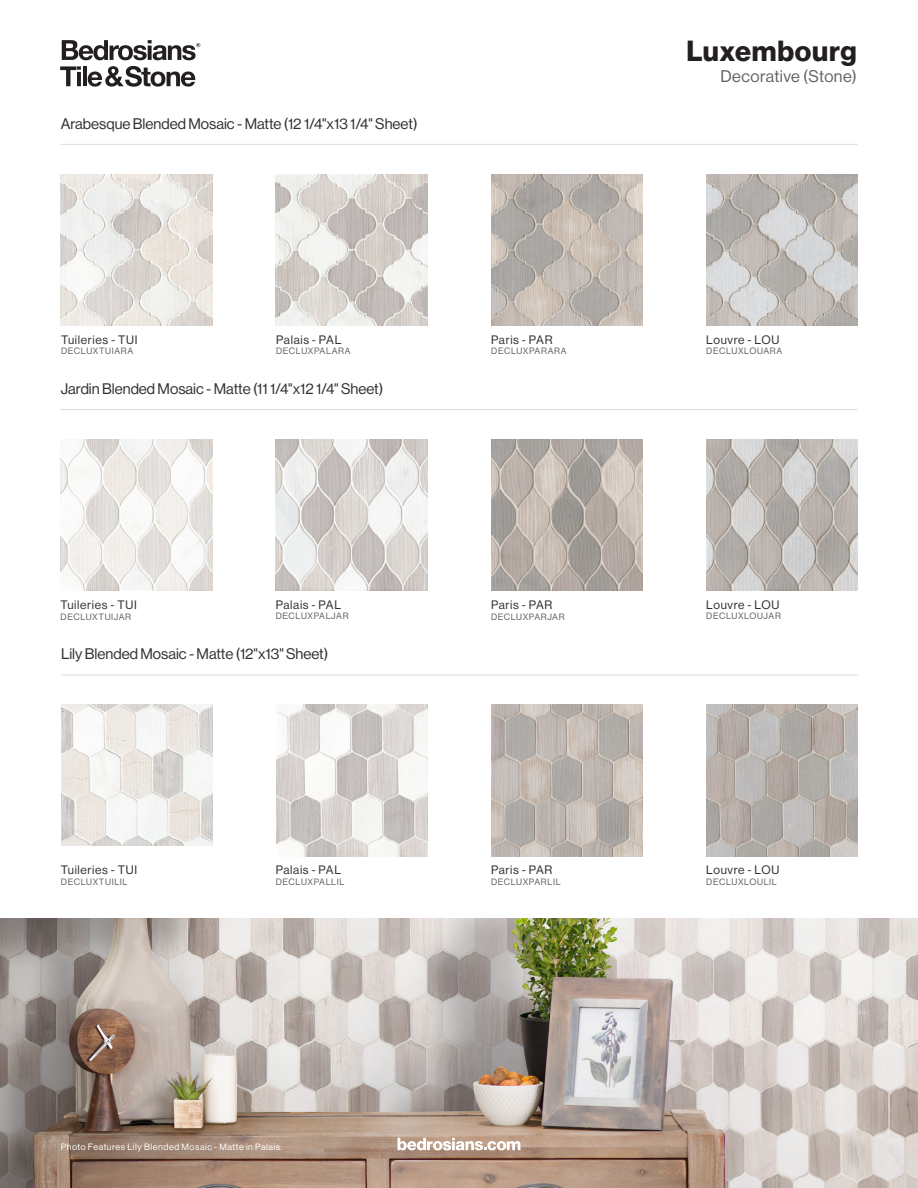
<style>
.page{position:relative;width:918px;height:1188px;background:#fff}
.page>*{position:absolute;margin:0;border:0;box-sizing:border-box;transform-origin:0 0}
.t1{font:28.5px "N Haas Grotesk DS Std 75 Bd";letter-spacing:.025em;color:#231f20}
.t2{font:16.5px "N Haas Grotesk DS Std 55 Rg";letter-spacing:.025em;color:#636366}
.J-Color_Name{font:15px "N Haas Grotesk DS Std 55 Rg";color:#312f30}
.J-Item_Codes{font:12px "N Haas Grotesk DS Std 55 Rg";letter-spacing:.055em;color:#312f30}
.J-Item_Codes-2{font:9px "N Haas Grotesk DS Std 55 Rg";letter-spacing:.065em;color:#636366}
.t3{font:9px "N Haas Grotesk DS Std 55 Rg";letter-spacing:.06em;color:#fff}
</style>
<div class="page">
<img style="left:0;top:918px;width:918px;height:270px">
<img style="left:61px;top:174px;width:151px;height:152px">
<img style="left:276px;top:174px;width:151px;height:152px">
<img style="left:491px;top:174px;width:152px;height:152px">
<img style="left:706px;top:174px;width:152px;height:152px">
<hr style="left:61px;top:144px;width:796px;height:1px;background:#dcdddf">
<img style="left:61px;top:439px;width:151px;height:152px">
<img style="left:276px;top:439px;width:151px;height:152px">
<img style="left:491px;top:439px;width:152px;height:152px">
<img style="left:706px;top:439px;width:152px;height:152px">
<hr style="left:61px;top:409px;width:796px;height:1px;background:#dcdddf">
<img style="left:61px;top:705px;width:152px;height:140px">
<img style="left:276px;top:705px;width:152px;height:151px">
<img style="left:491px;top:705px;width:152px;height:151px">
<img style="left:706px;top:705px;width:152px;height:151px">
<hr style="left:61px;top:675px;width:796px;height:1px;background:#dcdddf">
<svg style="left:61px;top:66px;width:20px;height:20px"></svg>
<hr style="left:83px;top:66px;width:4px;height:20px;background:#231f20">
<svg style="left:88px;top:66px;width:107px;height:21px"></svg>
<svg style="left:62px;top:40px;width:138px;height:20px"></svg>
<svg style="left:398px;top:1138px;width:122px;height:12px"></svg>
<p class="J-Color_Name" style="left:61px;top:115px;width:358px">Arabesque Blended Mosaic - Matte (12 1/4"x13 1/4" Sheet)</p>
<p class="J-Item_Codes" style="left:61px;top:333px;width:78px">Tuileries - TUI</p>
<p class="J-Item_Codes-2" style="left:61px;top:346px;width:74px">DECLUXTUIARA</p>
<p class="J-Item_Codes" style="left:276px;top:333px;width:67px">Palais - PAL</p>
<p class="J-Item_Codes-2" style="left:276px;top:346px;width:76px">DECLUXPALARA</p>
<p class="J-Color_Name" style="left:61px;top:380px;width:324px">Jardin Blended Mosaic - Matte (11 1/4"x12 1/4" Sheet)</p>
<p class="J-Item_Codes" style="left:491px;top:333px;width:63px">Paris - PAR</p>
<p class="J-Item_Codes-2" style="left:491px;top:346px;width:77px">DECLUXPARARA</p>
<p class="J-Item_Codes" style="left:61px;top:598px;width:78px">Tuileries - TUI</p>
<p class="J-Item_Codes-2" style="left:61px;top:612px;width:72px">DECLUXTUIJAR</p>
<p class="J-Item_Codes" style="left:276px;top:598px;width:67px">Palais - PAL</p>
<p class="J-Item_Codes-2" style="left:276px;top:611px;width:74px">DECLUXPALJAR</p>
<p class="J-Item_Codes" style="left:491px;top:598px;width:63px">Paris - PAR</p>
<p class="J-Item_Codes-2" style="left:491px;top:612px;width:75px">DECLUXPARJAR</p>
<p class="J-Color_Name" style="left:61px;top:645px;width:269px">Lily Blended Mosaic - Matte (12"x13" Sheet)</p>
<p class="J-Item_Codes" style="left:61px;top:863px;width:78px">Tuileries - TUI</p>
<p class="J-Item_Codes-2" style="left:61px;top:877px;width:68px">DECLUXTUILIL</p>
<p class="J-Item_Codes" style="left:276px;top:863px;width:67px">Palais - PAL</p>
<p class="J-Item_Codes-2" style="left:276px;top:877px;width:70px">DECLUXPALLIL</p>
<p class="J-Item_Codes" style="left:491px;top:863px;width:63px">Paris - PAR</p>
<p class="J-Item_Codes-2" style="left:491px;top:877px;width:71px">DECLUXPARLIL</p>
<p class="t3" style="left:61px;top:1142px;width:223px">Photo Features Lily Blended Mosaic - Matte in Palais.</p>
<p class="t1" style="left:686px;top:34px;width:172px">Luxembourg</p>
<p class="t2" style="left:720px;top:67px;width:138px">Decorative (Stone)</p>
<p class="J-Item_Codes" style="left:706px;top:333px;width:75px">Louvre - LOU</p>
<p class="J-Item_Codes-2" style="left:706px;top:346px;width:78px">DECLUXLOUARA</p>
<p class="J-Item_Codes" style="left:706px;top:598px;width:75px">Louvre - LOU</p>
<p class="J-Item_Codes-2" style="left:706px;top:611px;width:76px">DECLUXLOUJAR</p>
<p class="J-Item_Codes" style="left:706px;top:863px;width:75px">Louvre - LOU</p>
<p class="J-Item_Codes-2" style="left:706px;top:877px;width:72px">DECLUXLOULIL</p>
</div>
